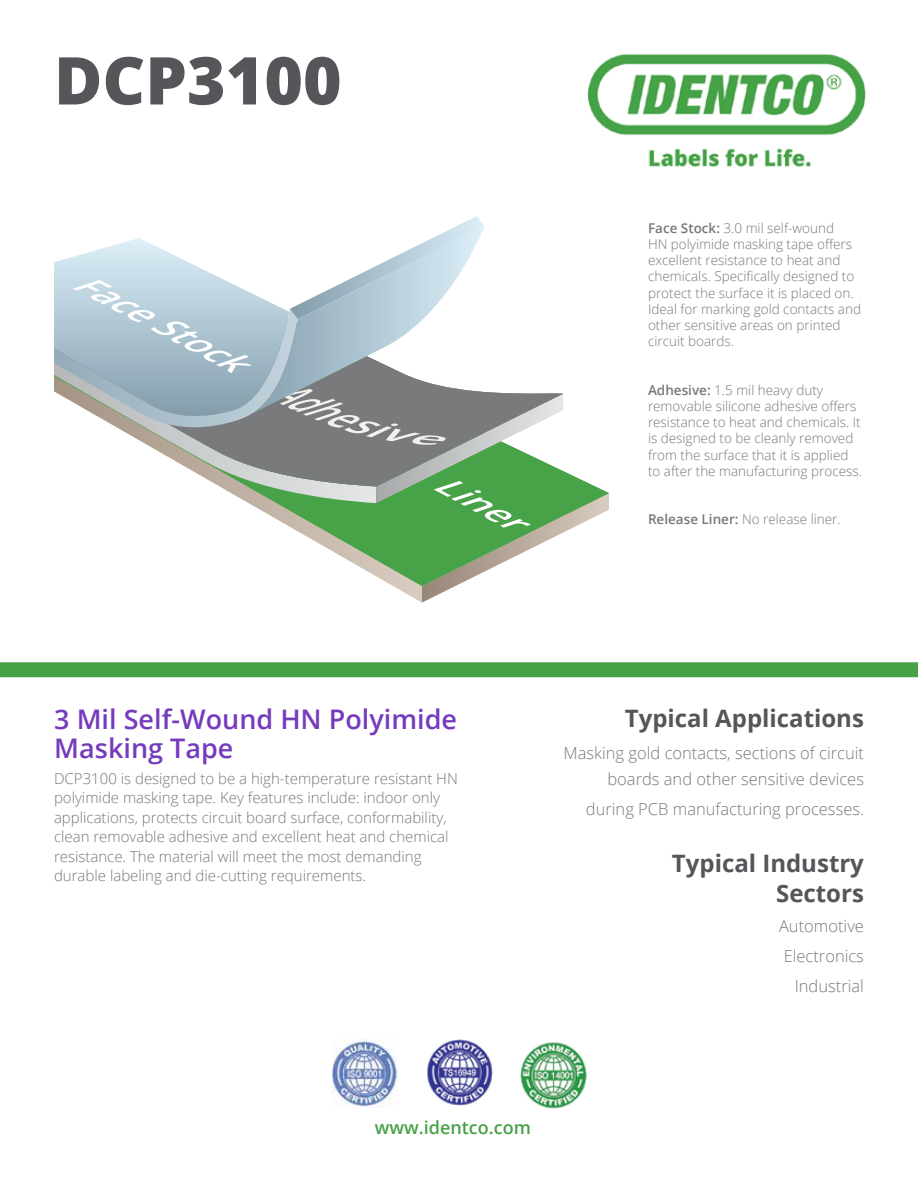
<style>
.page{position:relative;width:918px;height:1188px;background:#fff}
.page>*{position:absolute;margin:0;border:0;box-sizing:border-box;transform-origin:0 0}
.t1{font:800 66px "Open Sans";color:#55565a}
.t2{font:600 27px/28.5px "Open Sans";color:#753bbd}
.t3{font:700 24px/30px "Open Sans";color:#55565a;text-align:right}
.t4{font:600 18px "Open Sans";color:#47a147}
.t5{font:300 16.5px/30px "Open Sans";color:#78777a;text-align:right}
.t6{font:300 15px/19.5px "Open Sans";color:#78777a}
.t7{font:300 13.5px/16.2px "Open Sans";color:#78777a}
.s1{font-weight:600}
</style>
<div class="page">
<img style="left:427px;top:1039px;width:66px;height:67px">
<img style="left:520px;top:1042px;width:67px;height:67px">
<img style="left:333px;top:1039px;width:66px;height:69px">
<img style="left:587px;top:54px;width:279px;height:113px">
<div style="left:0;top:662px;width:918px;height:15px;background:#47a147"></div>
<svg style="left:54px;top:216px;width:555px;height:387px"></svg>
<h1 class="t1" style="left:54px;top:30px;width:289px">DCP3100</h1>
<p class="t7" style="left:648px;top:219px;width:215px"><span class="s1">Face Stock:</span> 3.0 mil self-wound<br>HN polyimide masking tape offers excellent resistance to heat and chemicals. Specifically designed to protect the surface it is placed on.<br>Ideal for marking gold contacts and other sensitive areas on printed circuit boards.</p>
<p class="t7" style="left:648px;top:381px;width:216px"><span class="s1">Adhesive:</span> 1.5 mil heavy duty removable silicone adhesive offers resistance to heat and chemicals. It is designed to be cleanly removed from the surface that it is applied to after the manufacturing process.</p>
<p class="t7" style="left:648px;top:511px;width:194px"><span class="s1">Release Liner:</span> No release liner.</p>
<h2 class="t2" style="left:54px;top:705px;width:404px">3 Mil Self-Wound HN Polyimide<br>Masking Tape</h2>
<p class="t6" style="left:54px;top:768px;width:405px">DCP3100 is designed to be a high-temperature resistant HN polyimide masking tape. Key features include: indoor only applications, protects circuit board surface, conformability, clean removable adhesive and excellent heat and chemical resistance. The material will meet the most demanding durable labeling and die-cutting requirements.</p>
<h3 class="t3" style="left:625px;top:703px;width:241px">Typical Applications</h3>
<p class="t5" style="left:564px;top:740px;width:302px;line-height:25.5px">Masking gold contacts, sections of circuit boards and other sensitive devices</p>
<p class="t5" style="left:586px;top:793px;width:280px">during PCB manufacturing processes.</p>
<h3 class="t3" style="left:672px;top:848px;width:194px">Typical Industry<br>Sectors</h3>
<p class="t5" style="left:779px;top:910px;width:86px">Automotive<br>Electronics<br>Industrial</p>
<h3 class="t4" style="left:375px;top:1115px;width:158px">www.identco.com</h3>
</div>
